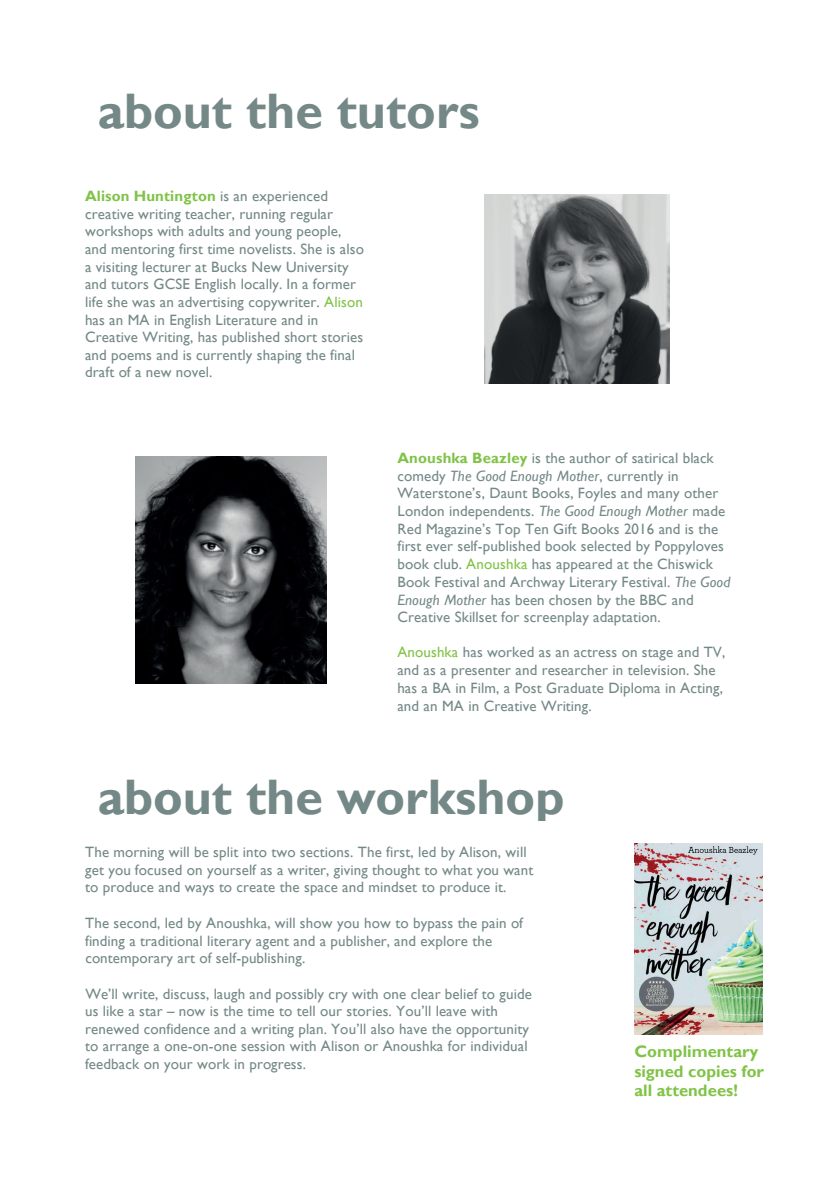
<style>
.page{position:relative;width:840px;height:1191px;background:#fff}
.page>*{position:absolute;margin:0;border:0;box-sizing:border-box;transform-origin:0 0}
.t1{font:700 49.8px "Gill Sans";color:#748987}
.t2{font:700 16.6px/19.2px "Gill Sans";letter-spacing:-.005em;color:#81c348}
.t3{font:15px/17.8px "Gill Sans";letter-spacing:.005em;color:#748987}
.s1{font-weight:700;color:#81c348}
.s2{color:#81c348}
.s3{font-style:italic}
</style>
<div class="page">
<img style="left:761px;top:843px;width:2px;height:191px">
<img style="left:634px;top:843px;width:127px;height:191px">
<img style="left:484px;top:194px;width:185px;height:189px">
<img style="left:326px;top:456px;width:1px;height:227px">
<img style="left:135px;top:456px;width:191px;height:227px">
<h1 class="t1" style="left:98px;top:81px;width:383px">about the tutors</h1>
<p class="t3" style="left:85px;top:187px;width:280px"><span class="s1">Alison Huntington</span> is an experienced creative writing teacher, running regular workshops with adults and young people, and mentoring first time novelists. She is also a visiting lecturer at Bucks New University and tutors GCSE English locally. In a former life she was an advertising copywriter. <span class="s2">Alison </span>has an MA in English Literature and in Creative Writing, has published short stories and poems and is currently shaping the final draft of a new novel.</p>
<p class="t3" style="left:397px;top:449px;width:334px"><span class="s1">Anoushka Beazley</span> is the author of satirical black comedy <span class="s3">The Good Enough Mother</span>, currently in Waterstone’s, Daunt Books, Foyles and many other London independents. <span class="s3">The Good Enough Mother</span> made Red Magazine’s Top Ten Gift Books 2016 and is the first ever self-published book selected by Poppyloves book club. <span class="s2">Anoushka</span> has appeared at the Chiswick Book Festival and Archway Literary Festival. <span class="s3">The Good Enough Mother</span> has been chosen by the BBC and Creative Skillset for screenplay adaptation.</p>
<p class="t3" style="left:397px;top:644px;width:329px"><span class="s2">Anoushka</span> has worked as an actress on stage and TV, and as a presenter and researcher in television. She has a BA in Film, a Post Graduate Diploma in Acting, and an MA in Creative Writing.</p>
<h1 class="t1" style="left:98px;top:767px;width:468px">about the workshop</h1>
<p class="t3" style="left:85px;top:843px;width:450px">The morning will be split into two sections. The first, led by Alison, will get you focused on yourself as a writer, giving thought to what you want to produce and ways to create the space and mindset to produce it.</p>
<p class="t3" style="left:85px;top:914px;width:439px">The second, led by Anoushka, will show you how to bypass the pain of finding a traditional literary agent and a publisher, and explore the contemporary art of self-publishing.</p>
<p class="t3" style="left:85px;top:984px;width:448px">We’ll write, discuss, laugh and possibly cry with one clear belief to guide us like a star – now is the time to tell our stories. You’ll leave with renewed confidence and a writing plan. You’ll also have the opportunity to arrange a one-on-one session with Alison or Anoushka for individual feedback on your work in progress.</p>
<p class="t2" style="left:634px;top:1042px;width:131px">Complimentary signed copies for all attendees!</p>
</div>
